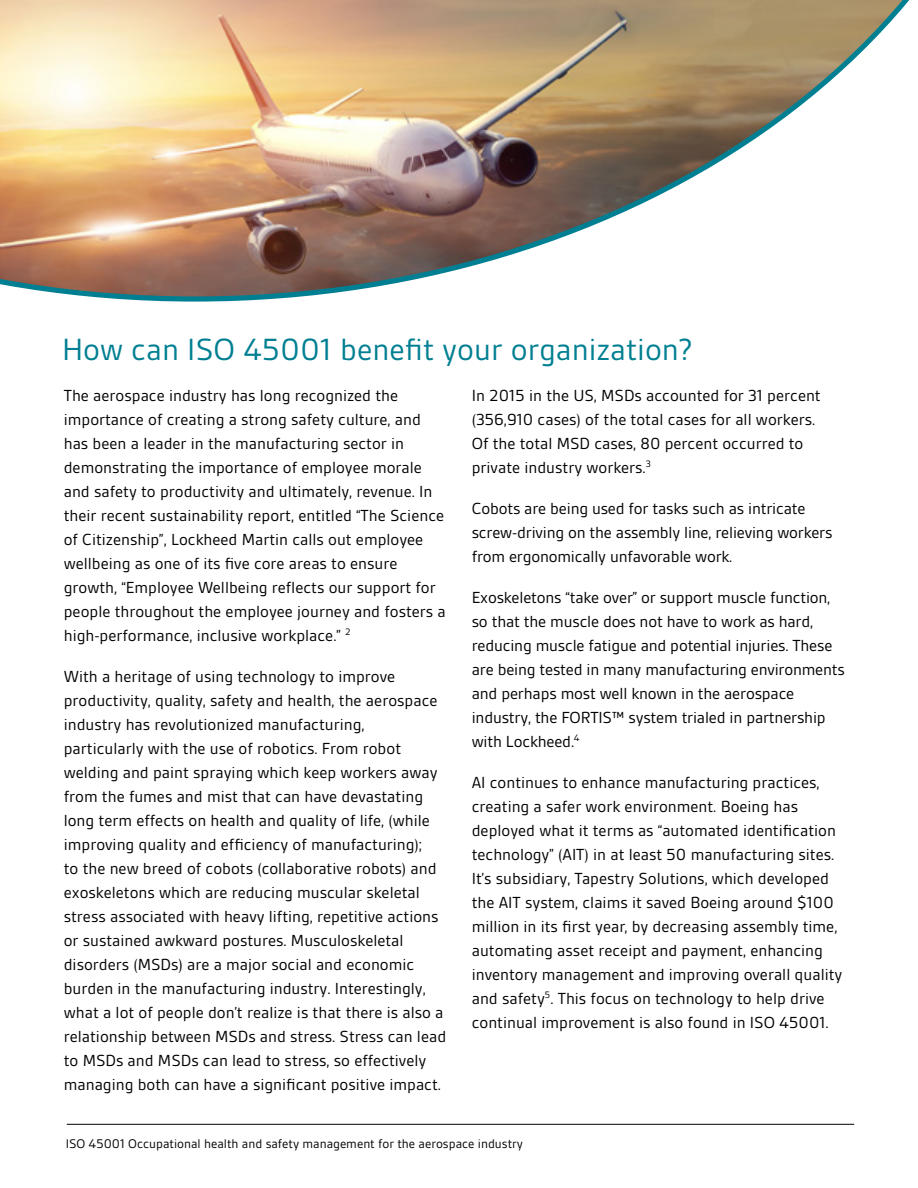
<style>
.page{position:relative;width:918px;height:1188px;background:#fff}
.page>*{position:absolute;margin:0;border:0;box-sizing:border-box;transform-origin:0 0}
.t1{font:33px "BSI Gesta";color:#007f92}
.t2{font:17.25px/24px "BSI Gesta";color:#000}
.t3{font:13.5px "BSI Gesta";color:#000}
</style>
<div class="page">
<hr style="left:67px;top:1124px;width:787px;height:1px;background:#000">
<img style="left:0;top:0;width:910px;height:302px">
<h1 class="t1" style="left:62px;top:332px;width:632px">How can ISO 45001 benefit your organization?</h1>
<p class="t2" style="left:64px;top:383px;width:384px">The aerospace industry has long recognized the importance of creating a strong safety culture, and has been a leader in the manufacturing sector in demonstrating the importance of employee morale and safety to productivity and ultimately, revenue. In their recent sustainability report, entitled “The Science of Citizenship”, Lockheed Martin calls out employee wellbeing as one of its five core areas to ensure growth, “Employee Wellbeing reflects our support for people throughout the employee journey and fosters a high-performance, inclusive workplace.” <sup>2</sup></p>
<p class="t2" style="left:64px;top:664px;width:384px">With a heritage of using technology to improve productivity, quality, safety and health, the aerospace industry has revolutionized manufacturing, particularly with the use of robotics. From robot welding and paint spraying which keep workers away from the fumes and mist that can have devastating long term effects on health and quality of life, (while improving quality and efficiency of manufacturing);<br>to the new breed of cobots (collaborative robots) and exoskeletons which are reducing muscular skeletal stress associated with heavy lifting, repetitive actions or sustained awkward postures. Musculoskeletal disorders (MSDs) are a major social and economic burden in the manufacturing industry. Interestingly, what a lot of people don’t realize is that there is also a relationship between MSDs and stress. Stress can lead to MSDs and MSDs can lead to stress, so effectively managing both can have a significant positive impact.</p>
<p class="t2" style="left:472px;top:383px;width:351px">In 2015 in the US, MSDs accounted for 31 percent (356,910 cases) of the total cases for all workers.<br>Of the total MSD cases, 80 percent occurred to private industry workers.<sup>3</sup></p>
<p class="t2" style="left:472px;top:496px;width:362px">Cobots are being used for tasks such as intricate screw-driving on the assembly line, relieving workers from ergonomically unfavorable work.</p>
<p class="t2" style="left:472px;top:585px;width:375px">Exoskeletons “take over” or support muscle function, so that the muscle does not have to work as hard, reducing muscle fatigue and potential injuries. These are being tested in many manufacturing environments and perhaps most well known in the aerospace industry, the FORTIS™ system trialed in partnership with Lockheed.<sup>4</sup></p>
<p class="t2" style="left:472px;top:770px;width:372px">AI continues to enhance manufacturing practices, creating a safer work environment. Boeing has deployed what it terms as “automated identification technology” (AIT) in at least 50 manufacturing sites.<br>It’s subsidiary, Tapestry Solutions, which developed the AIT system, claims it saved Boeing around $100 million in its first year, by decreasing assembly time, automating asset receipt and payment, enhancing inventory management and improving overall quality and safety<sup>5</sup>. This focus on technology to help drive continual improvement is also found in ISO 45001.</p>
<p class="t3" style="left:66px;top:1136px;width:459px">ISO 45001 Occupational health and safety management for the aerospace industry</p>
</div>
